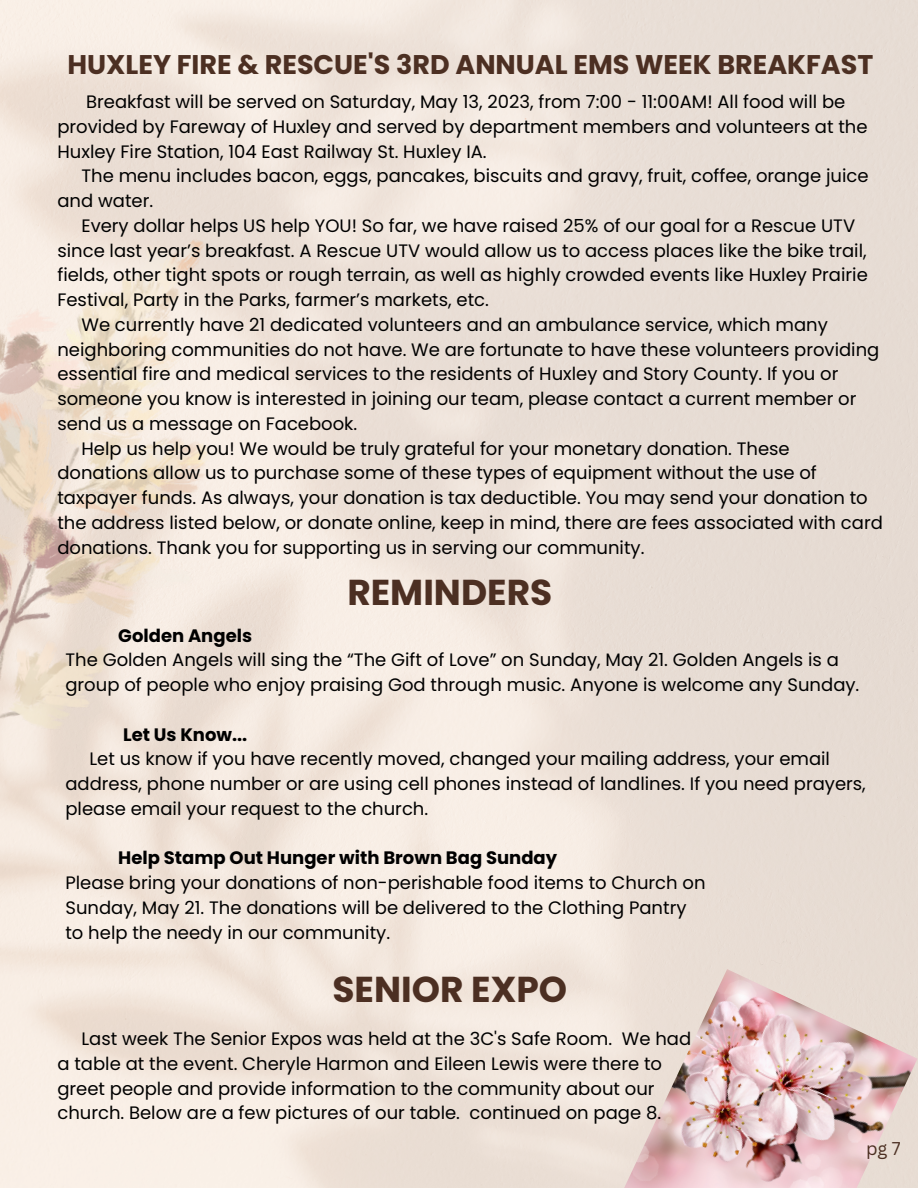
<style>
.page{position:relative;width:918px;height:1188px;background:#fff}
.page>*{position:absolute;margin:0;border:0;box-sizing:border-box;transform-origin:0 0}
.t1{font:700 36px "Poppins";color:#4c2f22}
.t2{font:700 27px "Poppins";color:#4c2f22}
.t3{font:18px/24.8px "Poppins";color:#000}
.t4{font:700 18px "Poppins";color:#000}
.t5{font:18px "Canva Sans";color:#4c2f22}
</style>
<div class="page">
<img style="left:0;top:191px;width:251px;height:997px">
<img style="left:591px;top:969px;width:326px;height:219px">
<p class="t2" style="left:67px;top:45px;width:807px">HUXLEY FIRE &amp; RESCUE'S 3RD ANNUAL EMS WEEK BREAKFAST</p>
<p class="t3" style="left:57px;top:89px;width:812px;text-indent:29px">Breakfast will be served on Saturday, May 13, 2023, from 7:00 - 11:00AM! All food will be provided by Fareway of Huxley and served by department members and volunteers at the<br>Huxley Fire Station, 104 East Railway St. Huxley IA.</p>
<p class="t3" style="left:57px;top:164px;width:813px;text-indent:24px">The menu includes bacon, eggs, pancakes, biscuits and gravy, fruit, coffee, orange juice and water.</p>
<p class="t3" style="left:57px;top:213px;width:812px;text-indent:24px">Every dollar helps US help YOU! So far, we have raised 25% of our goal for a Rescue UTV since last year’s breakfast. A Rescue UTV would allow us to access places like the bike trail, fields, other tight spots or rough terrain, as well as highly crowded events like Huxley Prairie Festival, Party in the Parks, farmer’s markets, etc.</p>
<p class="t3" style="left:57px;top:312px;width:824px;text-indent:24px">We currently have 21 dedicated volunteers and an ambulance service, which many neighboring communities do not have. We are fortunate to have these volunteers providing essential fire and medical services to the residents of Huxley and Story County. If you or someone you know is interested in joining our team, please contact a current member or send us a message on Facebook.</p>
<p class="t3" style="left:57px;top:436px;width:827px;text-indent:24px">Help us help you! We would be truly grateful for your monetary donation. These donations allow us to purchase some of these types of equipment without the use of taxpayer funds. As always, your donation is tax deductible. You may send your donation to the address listed below, or donate online, keep in mind, there are fees associated with card donations. Thank you for supporting us in serving our community.</p>
<p class="t1" style="left:347px;top:567px;width:206px">REMINDERS</p>
<p class="t4" style="left:118px;top:623px;width:135px">Golden Angels</p>
<p class="t3" style="left:65px;top:648px;width:795px">The Golden Angels will sing the “The Gift of Love” on Sunday, May 21. Golden Angels is a group of people who enjoy praising God through music. Anyone is welcome any Sunday.</p>
<p class="t4" style="left:123px;top:722px;width:126px">Let Us Know...</p>
<p class="t3" style="left:65px;top:747px;width:802px;text-indent:24px">Let us know if you have recently moved, changed your mailing address, your email address, phone number or are using cell phones instead of landlines. If you need prayers, please email your request to the church.</p>
<p class="t4" style="left:118px;top:846px;width:440px">Help Stamp Out Hunger with Brown Bag Sunday</p>
<p class="t3" style="left:65px;top:871px;width:642px">Please bring your donations of non-perishable food items to Church on</p>
<p class="t3" style="left:65px;top:895px;width:623px">Sunday, May 21. The donations will be delivered to the Clothing Pantry</p>
<p class="t3" style="left:65px;top:920px;width:326px">to help the needy in our community.</p>
<p class="t1" style="left:333px;top:964px;width:236px">SENIOR EXPO</p>
<p class="t3" style="left:81px;top:1026px;width:611px">Last week The Senior Expos was held at the 3C's Safe Room. We had</p>
<p class="t3" style="left:57px;top:1051px;width:606px">a table at the event. Cheryle Harmon and Eileen Lewis were there to</p>
<p class="t3" style="left:57px;top:1076px;width:599px">greet people and provide information to the community about our</p>
<p class="t3" style="left:57px;top:1101px;width:605px">church. Below are a few pictures of our table. continued on page 8.</p>
<p class="t5" style="left:866px;top:1136px;width:36px">pg 7</p>
</div>
